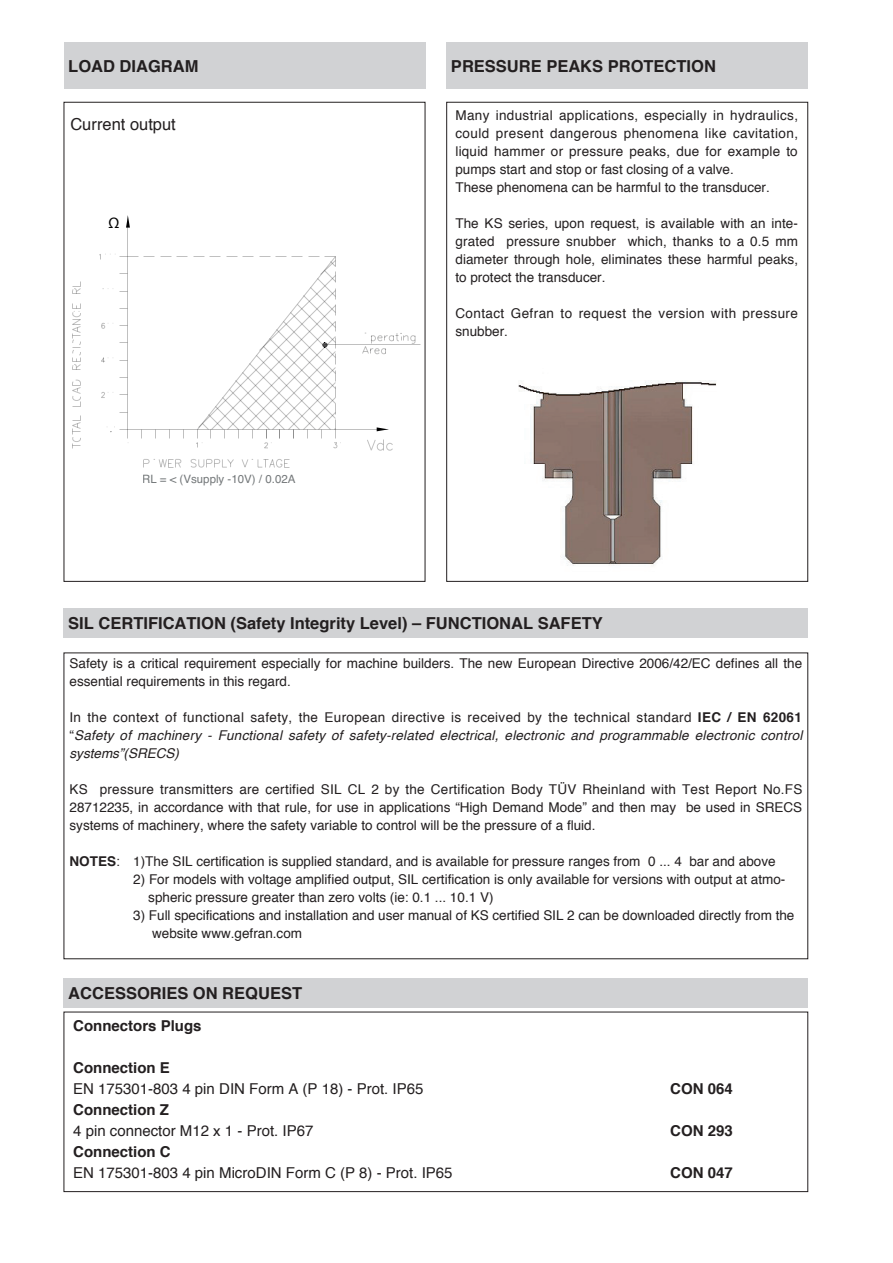
<style>
.page{position:relative;width:893px;height:1263px;background:#fff}
.page>*{position:absolute;margin:0;border:0;box-sizing:border-box;transform-origin:0 0}
.t1{font:700 16.5px "Helvetica";color:#231f20}
.t2{font:16.5px "Helvetica";color:#231f20}
.t3{font:15.3px "Myriad Pro";color:#000001}
.t4{font:15px "Helvetica";color:#231f20}
.t5{font:700 15px "Helvetica";color:#231f20}
.t6{font:13.5px/18px "Helvetica";color:#231f20}
.t7{font:italic 13.5px/18px "Helvetica";letter-spacing:.015em;color:#231f20;text-align:justify}
.t8{font:13.5px/18px "Helvetica";letter-spacing:.03em;color:#231f20}
.t9{font:11.55px "Helvetica";color:#74787a}
.s1{font-style:normal}
.s2{font-weight:700;font-style:normal}
.s3{font-weight:700}
</style>
<div class="page">
<div style="left:64px;top:43px;width:361px;height:46px;background:#d1d2d4"></div>
<div style="left:446px;top:43px;width:362px;height:46px;background:#d1d2d4"></div>
<div style="left:64px;top:608px;width:744px;height:30px;background:#d1d2d4"></div>
<div style="left:446px;top:102px;width:362px;height:479px;background:#fff;border:1px solid #231f20"></div>
<img style="left:518px;top:380px;width:198px;height:186px">
<div style="left:64px;top:1012px;width:744px;height:180px;background:#fff;border:1px solid #231f20"></div>
<div style="left:64px;top:978px;width:744px;height:30px;background:#d1d2d4"></div>
<svg style="left:144px;top:459px;width:23px;height:8px"></svg>
<svg style="left:176px;top:459px;width:5px;height:8px"></svg>
<svg style="left:191px;top:459px;width:29px;height:8px"></svg>
<svg style="left:228px;top:459px;width:5px;height:8px"></svg>
<svg style="left:242px;top:459px;width:20px;height:8px"></svg>
<svg style="left:269px;top:459px;width:13px;height:8px"></svg>
<svg style="left:73px;top:437px;width:7px;height:5px"></svg>
<svg style="left:73px;top:422px;width:7px;height:6px"></svg>
<svg style="left:73px;top:380px;width:7px;height:20px"></svg>
<svg style="left:73px;top:364px;width:7px;height:6px"></svg>
<svg style="left:73px;top:340px;width:7px;height:15px"></svg>
<svg style="left:73px;top:311px;width:7px;height:21px"></svg>
<svg style="left:73px;top:289px;width:7px;height:5px"></svg>
<svg style="left:264px;top:443px;width:4px;height:5px"></svg>
<svg style="left:334px;top:443px;width:4px;height:5px"></svg>
<svg style="left:101px;top:392px;width:13px;height:6px"></svg>
<svg style="left:101px;top:358px;width:4px;height:5px"></svg>
<svg style="left:102px;top:323px;width:11px;height:5px"></svg>
<svg style="left:126px;top:216px;width:4px;height:12px"></svg>
<svg style="left:377px;top:427px;width:11px;height:4px"></svg>
<svg style="left:367px;top:440px;width:26px;height:10px"></svg>
<svg style="left:362px;top:333px;width:53px;height:21px"></svg>
<svg style="left:197px;top:257px;width:138px;height:172px"></svg>
<p class="t1" style="left:68px;top:53px;width:132px">LOAD DIAGRAM</p>
<p class="t2" style="left:70px;top:111px;width:107px">Current output</p>
<p class="t3" style="left:108px;top:213px;width:12px">Ω</p>
<p class="t9" style="left:142px;top:470px;width:155px">RL = &lt; (Vsupply -10V) / 0.02A</p>
<p class="t1" style="left:451px;top:53px;width:266px">PRESSURE PEAKS PROTECTION</p>
<p class="t6" style="left:455px;top:107px;width:344px">Many industrial applications, especially in hydraulics, could present dangerous phenomena like cavitation, liquid hammer or pressure peaks, due for example to pumps start and stop or fast closing of a valve.<br>These phenomena can be harmful to the transducer.</p>
<p class="t6" style="left:455px;top:215px;width:344px;text-align:justify">The KS series, upon request, is available with an inte&shy;grated pressure snubber which, thanks to a 0.5 mm diameter through hole, eliminates these harmful peaks, to protect the transducer.</p>
<p class="t8" style="left:455px;top:305px;width:344px">Contact Gefran to request the version with pressure snubber.</p>
<p class="t1" style="left:68px;top:610px;width:536px">SIL CERTIFICATION (Safety Integrity Level) – FUNCTIONAL SAFETY</p>
<p class="t6" style="left:70px;top:654px;width:734px">Safety is a critical requirement especially for machine builders. The new European Directive 2006/42/EC defines all the essential requirements in this regard.</p>
<p class="t7" style="left:70px;top:708px;width:734px"><span class="s1">In the context of functional safety, the European directive is received by the technical standard</span> <span class="s2">IEC / EN 62061 </span><span class="s1">“</span>Safety of machinery - Functional safety of safety-related electrical, electronic and programmable electronic control systems”(SRECS)</p>
<p class="t6" style="left:70px;top:780px;width:734px;text-align:justify">KS pressure transmitters are certified SIL CL 2 by the Certification Body TÜV Rheinland with Test Report No.FS 28712235, in accordance with that rule, for use in applications “High Demand Mode” and then may be used in SRECS systems of machinery, where the safety variable to control will be the pressure of a fluid.</p>
<p class="t6" style="left:70px;top:852px;width:708px"><span class="s3">NOTES</span>: 1)The SIL certification is supplied standard, and is available for pressure ranges from 0 ... 4 bar and above</p>
<p class="t6" style="left:148px;top:870px;width:638px;text-indent:-15px">2) For models with voltage amplified output, SIL certification is only available for versions with output at atmo&shy;spheric pressure greater than zero volts (ie: 0.1 ... 10.1 V)</p>
<p class="t6" style="left:152px;top:906px;width:644px;text-indent:-19px">3) Full specifications and installation and user manual of KS certified SIL 2 can be downloaded directly from the website www.gefran.com</p>
<p class="t1" style="left:68px;top:980px;width:235px">ACCESSORIES ON REQUEST</p>
<p class="t5" style="left:73px;top:1014px;width:130px">Connectors Plugs</p>
<p class="t5" style="left:73px;top:1056px;width:98px">Connection E</p>
<p class="t4" style="left:73px;top:1077px;width:352px">EN 175301-803 4 pin DIN Form A (P 18) - Prot. IP65</p>
<p class="t5" style="left:670px;top:1077px;width:64px">CON 064</p>
<p class="t5" style="left:73px;top:1098px;width:97px">Connection Z</p>
<p class="t4" style="left:73px;top:1119px;width:242px">4 pin connector M12 x 1 - Prot. IP67</p>
<p class="t5" style="left:670px;top:1119px;width:64px">CON 293</p>
<p class="t5" style="left:73px;top:1140px;width:99px">Connection C</p>
<p class="t4" style="left:73px;top:1161px;width:381px">EN 175301-803 4 pin MicroDIN Form C (P 8) - Prot. IP65</p>
<p class="t5" style="left:670px;top:1161px;width:64px">CON 047</p>
</div>
